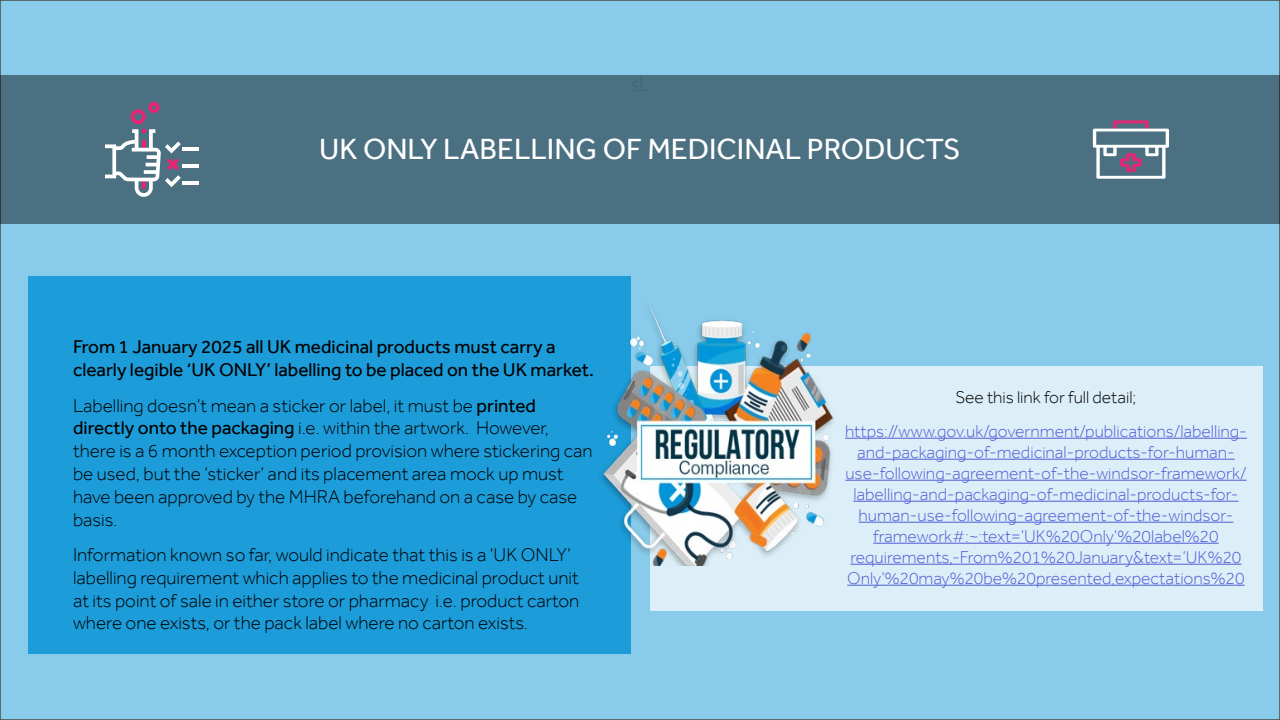
<style>
.page{position:relative;width:1280px;height:720px;background:#88cbea}
.page>*{position:absolute;margin:0;border:0;box-sizing:border-box;transform-origin:0 0}
.t1{font:30px "Effra";color:#fff}
.t2{font:300 19px/22.8px "Effra";color:#000}
.t3{font:19px/22.8px "Effra";color:#000}
.t4{font:300 17.5px/21px "Effra";color:#4f5cd6;text-align:center}
.t5{font:300 17.5px "Effra";color:#000}
.s1{font-weight:400}
</style>
<div class="page">
<div style="left:0;top:75px;width:1280px;height:149px;background:#4b7081"></div>
<div style="left:650px;top:366px;width:612px;height:244px;background:#dceff8"></div>
<div style="left:28px;top:276px;width:603px;height:378px;background:#1c9cd9"></div>
<hr style="left:845px;top:438px;width:402px;height:1px;background:#4f5cd6">
<hr style="left:857px;top:459px;width:378px;height:1px;background:#4f5cd6">
<hr style="left:845px;top:480px;width:402px;height:1px;background:#4f5cd6">
<hr style="left:853px;top:501px;width:386px;height:1px;background:#4f5cd6">
<hr style="left:859px;top:522px;width:374px;height:1px;background:#4f5cd6">
<hr style="left:873px;top:543px;width:346px;height:1px;background:#4f5cd6">
<hr style="left:851px;top:564px;width:390px;height:1px;background:#4f5cd6">
<hr style="left:847px;top:585px;width:398px;height:1px;background:#4f5cd6">
<img style="left:601px;top:302px;width:233px;height:264px">
<svg style="left:1093px;top:120px;width:76px;height:59px"></svg>
<hr style="left:182px;top:147px;width:16px;height:4px;background:#fff">
<hr style="left:182px;top:164px;width:16px;height:4px;background:#fff">
<hr style="left:182px;top:181px;width:16px;height:4px;background:#fff">
<svg style="left:105px;top:102px;width:76px;height:95px"></svg>
<h1 class="t1" style="left:319px;top:131px;width:643px">UK ONLY LABELLING OF MEDICINAL PRODUCTS</h1>
<p class="t3" style="left:73px;top:335px;width:523px">From 1 January 2025 all UK medicinal products must carry a clearly legible ‘UK ONLY’ labelling to be placed on the UK market.</p>
<p class="t2" style="left:73px;top:394px;width:521px">Labelling doesn’t mean a sticker or label, it must be <span class="s1">printed directly onto the packaging</span> i.e. within the artwork. However, there is a 6 month exception period provision where stickering can be used, but the ‘sticker’ and its placement area mock up must have been approved by the MHRA beforehand on a case by case basis.</p>
<p class="t2" style="left:73px;top:543px;width:508px">Information known so far, would indicate that this is a ‘UK ONLY’ labelling requirement which applies to the medicinal product unit at its point of sale in either store or pharmacy i.e. product carton where one exists, or the pack label where no carton exists.</p>
<p class="t5" style="left:956px;top:387px;width:182px">See this link for full detail;</p>
<p class="t4" style="left:845px;top:420px;width:403px">https://www.gov.uk/government/publications/labelling&shy;and-packaging-of-medicinal-products-for-human&shy;use-following-agreement-of-the-windsor-framework/ labelling-and-packaging-of-medicinal-products-for&shy;human-use-following-agreement-of-the-windsor&shy;framework#:~:text=’UK%20Only’%20label%20 requirements,-From%201%20January&amp;text=’UK%20<br>Only’%20may%20be%20presented,expectations%20</p>
</div>
